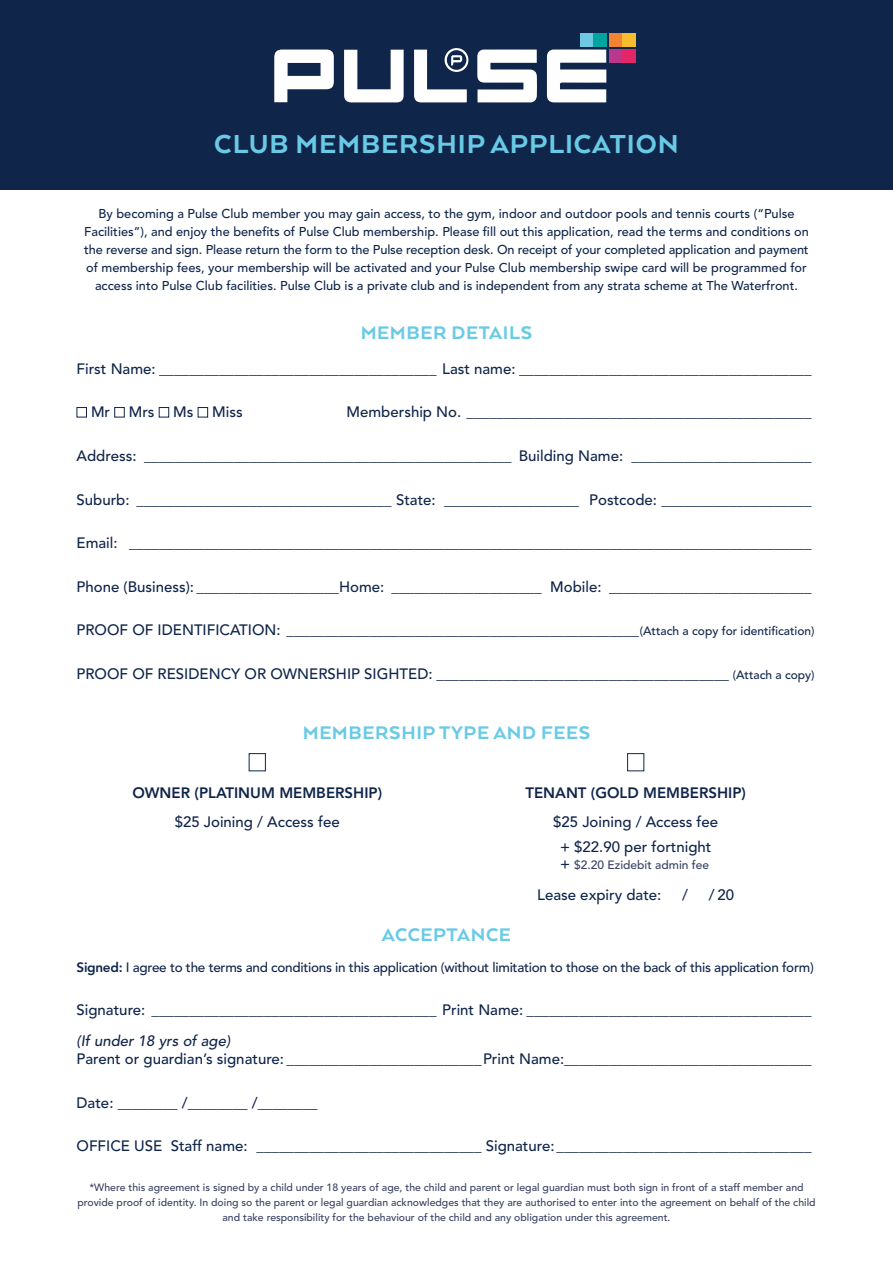
<style>
.page{position:relative;width:893px;height:1263px;background:#fff}
.page>*{position:absolute;margin:0;border:0;box-sizing:border-box;transform-origin:0 0}
.t1{font:800 30px "Arquitecta";letter-spacing:.03em;color:#69cae5}
.t2{font:800 21px "Arquitecta";letter-spacing:.03em;color:#69cae5}
.t3{font:500 15px/18px "Avenir";color:#10254a}
.t4{font:800 15px "Avenir";color:#10254a}
.t5{font:500 13.5px "Avenir";letter-spacing:-.02em;color:#10254a}
.t6{font:500 12.75px/18px "Avenir";color:#10254a;text-align:center}
.t7{font:500 12px "Avenir";color:#384160}
.t8{font:500 10.5px/15px "Avenir";color:#384160;text-align:center}
.s1{font-size:12px}
.s2{font-size:15px;color:#10254a}
.s3{font-weight:800}
.s4{font-style:italic}
</style>
<div class="page">
<div style="left:0;top:0;width:893px;height:190px;background:#10254a"></div>
<svg style="left:547px;top:50px;width:59px;height:52px"></svg>
<svg style="left:477px;top:50px;width:60px;height:52px"></svg>
<svg style="left:274px;top:50px;width:60px;height:52px"></svg>
<svg style="left:344px;top:50px;width:60px;height:52px"></svg>
<svg style="left:414px;top:48px;width:54px;height:54px"></svg>
<div style="left:580px;top:33px;width:13px;height:13px;background:#6ec8e2"></div>
<div style="left:593px;top:33px;width:13px;height:13px;background:#00a5a0"></div>
<div style="left:609px;top:33px;width:14px;height:13px;background:#f08433"></div>
<div style="left:623px;top:33px;width:13px;height:13px;background:#f7bb2e"></div>
<div style="left:609px;top:50px;width:14px;height:13px;background:#ba378e"></div>
<div style="left:623px;top:50px;width:13px;height:13px;background:#e42666"></div>
<div style="left:77px;top:407px;width:10px;height:10px;border:1px solid #10254a"></div>
<div style="left:114px;top:407px;width:11px;height:10px;border:1px solid #10254a"></div>
<div style="left:159px;top:407px;width:10px;height:10px;border:1px solid #10254a"></div>
<div style="left:198px;top:407px;width:10px;height:10px;border:1px solid #10254a"></div>
<div style="left:249px;top:753px;width:17px;height:18px;border:1px solid #10254a"></div>
<div style="left:627px;top:753px;width:17px;height:18px;border:1px solid #10254a"></div>
<p class="t1" style="left:214px;top:125px;width:466px">CLUB MEMBERSHIP APPLICATION</p>
<p class="t6" style="left:84px;top:205px;width:726px">By becoming a Pulse Club member you may gain access, to the gym, indoor and outdoor pools and tennis courts (“Pulse Facilities”), and enjoy the benefits of Pulse Club membership. Please fill out this application, read the terms and conditions on the reverse and sign. Please return the form to the Pulse reception desk. On receipt of your completed application and payment of membership fees, your membership will be activated and your Pulse Club membership swipe card will be programmed for access into Pulse Club facilities. Pulse Club is a private club and is independent from any strata scheme at The Waterfront.</p>
<p class="t2" style="left:361px;top:320px;width:173px">MEMBER DETAILS</p>
<p class="t3" style="left:77px;top:360px;width:736px">First Name: _____________________________________ Last name: _______________________________________</p>
<p class="t3" style="left:91px;top:404px;width:153px">Mr Mrs Ms Miss</p>
<p class="t3" style="left:347px;top:404px;width:466px">Membership No. ______________________________________________</p>
<p class="t3" style="left:77px;top:447px;width:736px">Address: _________________________________________________ Building Name: ________________________</p>
<p class="t3" style="left:77px;top:491px;width:736px">Suburb: __________________________________ State: __________________ Postcode: ____________________</p>
<p class="t3" style="left:77px;top:534px;width:736px">Email: ___________________________________________________________________________________________</p>
<p class="t3" style="left:77px;top:578px;width:736px">Phone (Business): ___________________Home: ____________________ Mobile: ___________________________</p>
<p class="t3" style="left:77px;top:621px;width:740px">PROOF OF IDENTIFICATION: _______________________________________________<span class="s1">(Attach a copy for identification)</span></p>
<p class="t3" style="left:77px;top:665px;width:740px">PROOF OF RESIDENCY OR OWNERSHIP SIGHTED: _______________________________________ <span class="s1">(Attach a copy)</span></p>
<p class="t2" style="left:303px;top:720px;width:289px">MEMBERSHIP TYPE AND FEES</p>
<p class="t4" style="left:132px;top:784px;width:251px">OWNER (PLATINUM MEMBERSHIP)</p>
<p class="t3" style="left:175px;top:813px;width:167px">$25 Joining / Access fee</p>
<p class="t4" style="left:525px;top:784px;width:222px">TENANT (GOLD MEMBERSHIP)</p>
<p class="t3" style="left:553px;top:810px;width:167px;line-height:24.5px;text-align:center">$25 Joining / Access fee + $22.90 per fortnight</p>
<p class="t7" style="left:560px;top:858px;width:151px"><span class="s2">+</span> $2.20 Ezidebit admin fee</p>
<p class="t3" style="left:537px;top:886px;width:126px">Lease expiry date:</p>
<p class="t3" style="left:682px;top:886px;width:7px">/</p>
<p class="t3" style="left:709px;top:886px;width:27px">/20</p>
<p class="t2" style="left:382px;top:922px;width:131px">ACCEPTANCE</p>
<p class="t5" style="left:77px;top:959px;width:739px"><span class="s3">Signed:</span> I agree to the terms and conditions in this application (without limitation to those on the back of this application form)</p>
<p class="t3" style="left:77px;top:1002px;width:736px">Signature: ______________________________________ Print Name: ______________________________________</p>
<p class="t3" style="left:77px;top:1032px;width:736px"><span class="s4">(If under 18 yrs of age)<br></span>Parent or guardian’s signature: __________________________Print Name:_________________________________</p>
<p class="t3" style="left:77px;top:1094px;width:243px">Date: ________ /________ /________</p>
<p class="t3" style="left:77px;top:1137px;width:737px">OFFICE USE Staff name: ______________________________ Signature: __________________________________</p>
<p class="t8" style="left:77px;top:1180px;width:740px">*Where this agreement is signed by a child under 18 years of age, the child and parent or legal guardian must both sign in front of a staff member and provide proof of identity. In doing so the parent or legal guardian acknowledges that they are authorised to enter into the agreement on behalf of the child and take responsibility for the behaviour of the child and any obligation under this agreement.</p>
</div>
